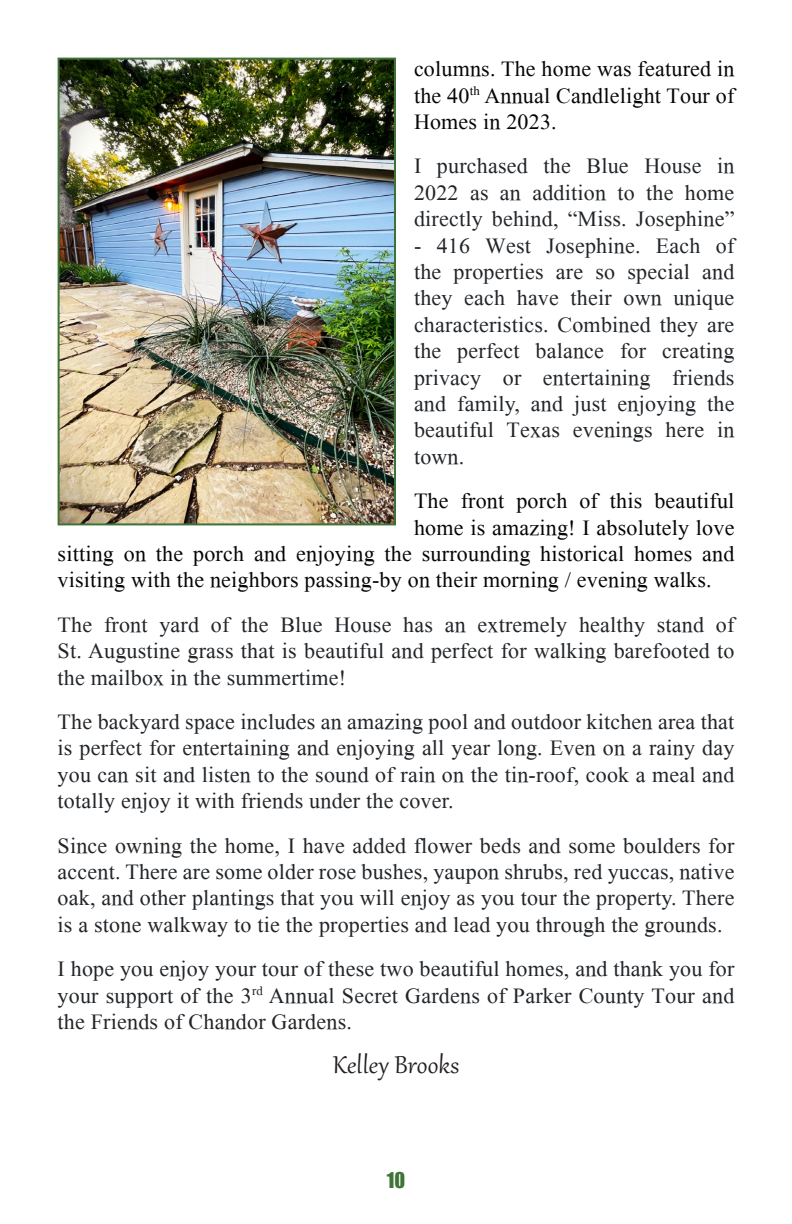
<style>
.page{position:relative;width:792px;height:1224px;background:#fff}
.page>*{position:absolute;margin:0;border:0;box-sizing:border-box;transform-origin:0 0}
.t1{font:30px "Gabriola";letter-spacing:.01em;color:#231f20}
.t2{font:22px/26.4px "Mongolian Baiti";letter-spacing:.01em;color:#212529;text-align:justify}
.t3{font:22px/26.4px "Mongolian Baiti";letter-spacing:.01em;color:#050505;text-align:justify}
.t4{font:20px "Impact";color:#3f7337}
</style>
<div class="page">
<img style="left:61px;top:61px;width:332px;height:461px">
<div style="left:58px;top:58px;width:338px;height:467px;border:2px solid #3f7236"></div>
<p class="t3" style="left:414px;top:56px;width:322px">columns. The home was featured in the 40<sup>th</sup> Annual Candlelight Tour of Homes in 2023.</p>
<p class="t2" style="left:414px;top:153px;width:322px">I purchased the Blue House in 2022 as an addition to the home directly behind, “Miss. Josephine”</p>
<p class="t2" style="left:414px;top:232px;width:322px">- 416 West Josephine. Each of the properties are so special and they each have their own unique characteristics. Combined they are the perfect balance for creating privacy or entertaining friends and family, and just enjoying the beautiful Texas evenings here in town.</p>
<p class="t3" style="left:414px;top:488px;width:322px">The front porch of this beautiful</p>
<p class="t3" style="left:414px;top:514px;width:322px">home is amazing! I absolutely love</p>
<p class="t3" style="left:58px;top:541px;width:678px">sitting on the porch and enjoying the surrounding historical homes and</p>
<p class="t3" style="left:58px;top:567px;width:656px">visiting with the neighbors passing-by on their morning / evening walks.</p>
<p class="t2" style="left:58px;top:611px;width:678px">The front yard of the Blue House has an extremely healthy stand of St. Augustine grass that is beautiful and perfect for walking barefooted to the mailbox in the summertime!</p>
<p class="t2" style="left:58px;top:709px;width:678px">The backyard space includes an amazing pool and outdoor kitchen area that is perfect for entertaining and enjoying all year long. Even on a rainy day you can sit and listen to the sound of rain on the tin-roof, cook a meal and totally enjoy it with friends under the cover.</p>
<p class="t2" style="left:58px;top:832px;width:678px">Since owning the home, I have added flower beds and some boulders for accent. There are some older rose bushes, yaupon shrubs, red yuccas, native oak, and other plantings that you will enjoy as you tour the property. There is a stone walkway to tie the properties and lead you through the grounds.</p>
<p class="t2" style="left:58px;top:956px;width:678px">I hope you enjoy your tour of these two beautiful homes, and thank you for your support of the 3<sup>rd</sup> Annual Secret Gardens of Parker County Tour and the Friends of Chandor Gardens.</p>
<p class="t1" style="left:333px;top:1045px;width:128px">Kelley Brooks</p>
<p class="t4" style="left:387px;top:1165px;width:20px">10</p>
</div>
